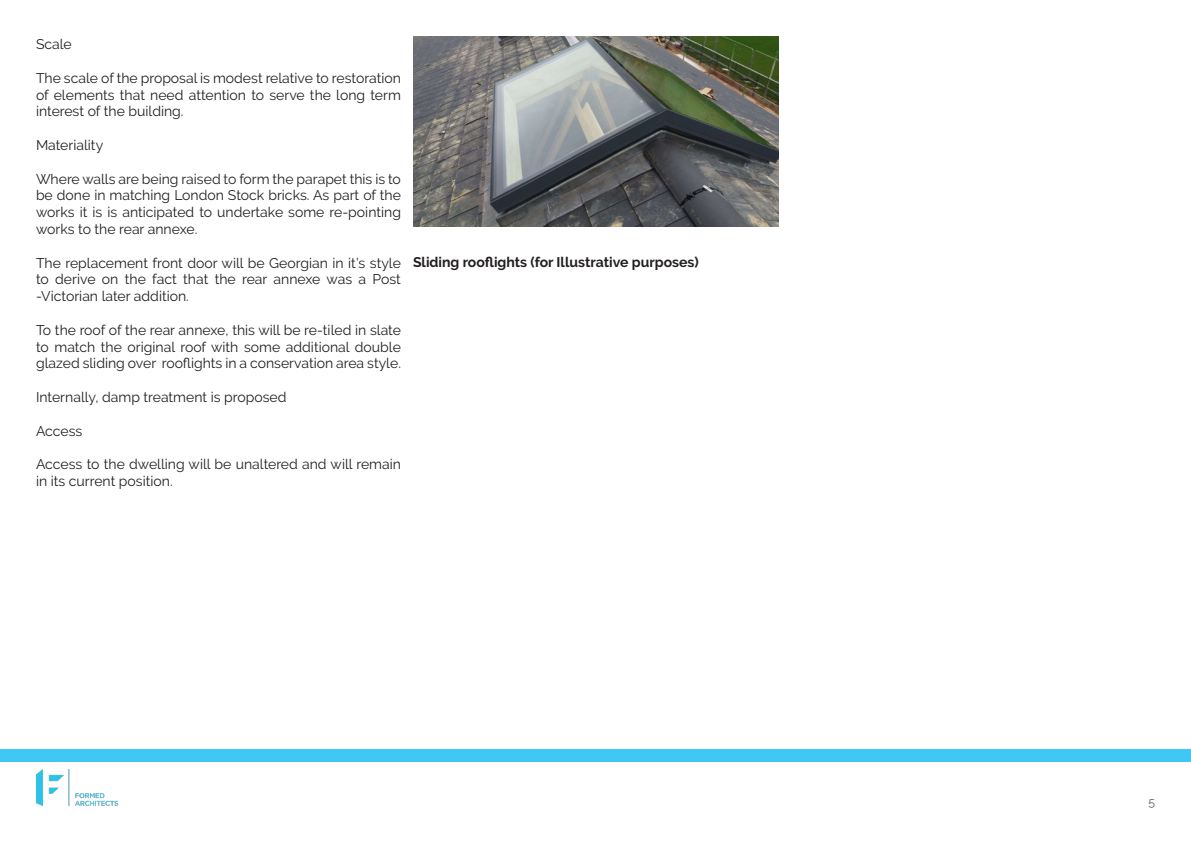
<style>
.page{position:relative;width:1191px;height:842px;background:#fff}
.page>*{position:absolute;margin:0;border:0;box-sizing:border-box;transform-origin:0 0}
.t1{font:14px/16.8px "Raleway";color:#231f20;text-align:justify}
.t2{font:700 14px "Raleway";color:#231f20}
.t3{font:12px "Raleway";color:#5d6061}
</style>
<div class="page">
<img style="left:36px;top:769px;width:81px;height:37px">
<div style="left:0;top:749px;width:1191px;height:13px;background:#40c7f4"></div>
<img style="left:413px;top:36px;width:365px;height:190px">
<p class="t1" style="left:36px;top:36px;width:37px">Scale</p>
<p class="t1" style="left:36px;top:69px;width:366px">The scale of the proposal is modest relative to restoration of elements that need attention to serve the long term interest of the building.</p>
<p class="t1" style="left:36px;top:137px;width:69px">Materiality</p>
<p class="t1" style="left:36px;top:170px;width:366px">Where walls are being raised to form the parapet this is to be done in matching London Stock bricks. As part of the works it is is anticipated to undertake some re-pointing works to the rear annexe.</p>
<p class="t1" style="left:36px;top:254px;width:366px">The replacement front door will be Georgian in it’s style to derive on the fact that the rear annexe was a Post -Victorian later addition.</p>
<p class="t1" style="left:36px;top:321px;width:366px">To the roof of the rear annexe, this will be re-tiled in slate to match the original roof with some additional double glazed sliding over rooflights in a conservation area style.</p>
<p class="t1" style="left:36px;top:389px;width:252px">Internally, damp treatment is proposed</p>
<p class="t1" style="left:36px;top:422px;width:48px">Access</p>
<p class="t1" style="left:36px;top:456px;width:366px">Access to the dwelling will be unaltered and will remain in its current position.</p>
<p class="t2" style="left:413px;top:254px;width:287px">Sliding rooflights (for Illustrative purposes)</p>
<p class="t3" style="left:1148px;top:795px;width:8px">5</p>
</div>
